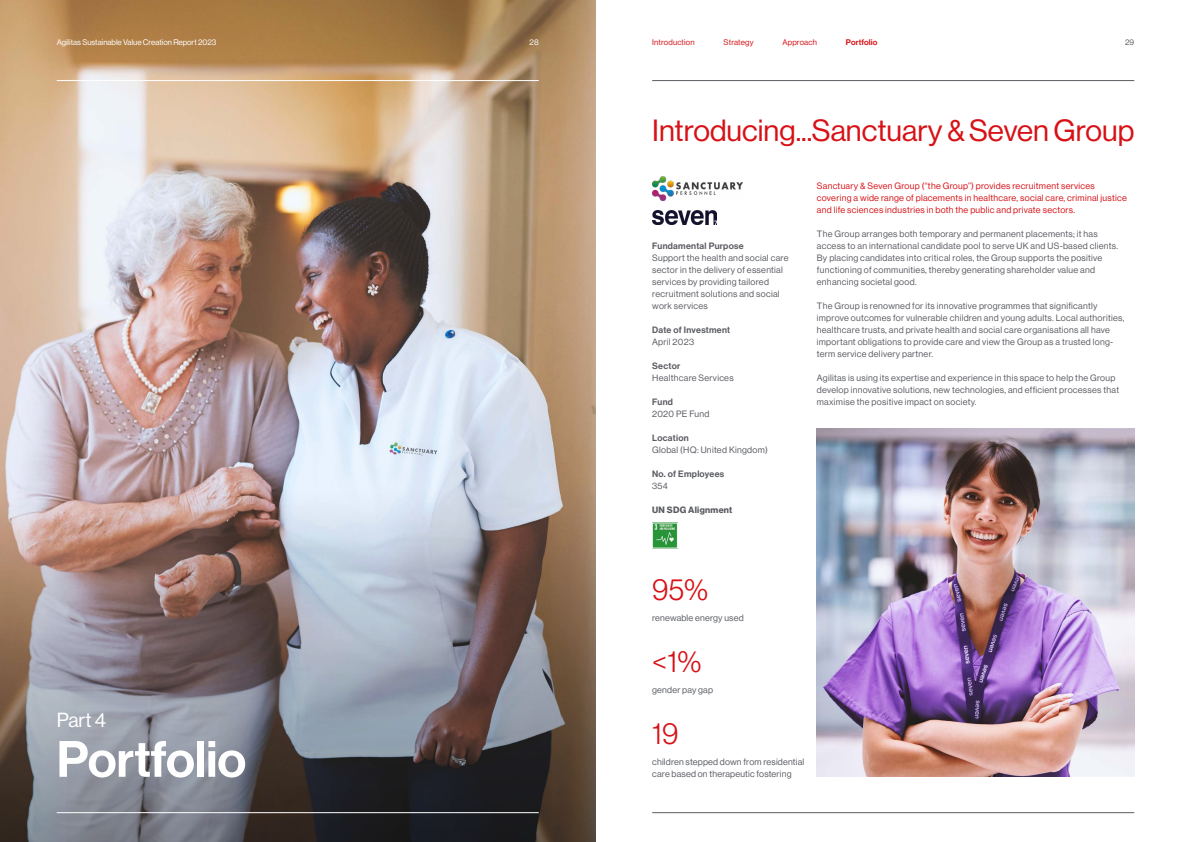
<style>
.page{position:relative;width:1191px;height:842px;background:#fff}
.page>*{position:absolute;margin:0;border:0;box-sizing:border-box;transform-origin:0 0}
.t1{font:50px "Neue Haas Display Mediu";color:#fff}
.t2{font:30px "Neue Haas Display";color:#d71116}
.t3{font:300 30px "Neue Haas Display";color:#d71116}
.t4{font:20px "Neue Haas Display";color:#fff}
.t5{font:9px/12px "Neue Haas Display";letter-spacing:.03em;color:#5a5c62}
.t6{font:9px/12px "Neue Haas Display";letter-spacing:.03em;color:#d71116}
.t7{font:9px "Neue Haas Display Mediu";letter-spacing:.03em;color:#5a5c62}
.t8{font:700 9px "Neue Haas Display";letter-spacing:.03em;color:#5a5c62}
.t9{font:8px "Neue Haas Display";color:#fff}
.t10{font:8px "Neue Haas Display";letter-spacing:.02em;color:#d71116}
.t11{font:8px "Neue Haas Display Mediu";letter-spacing:.02em;color:#d71116}
.t12{font:8px "Neue Haas Display";color:#5a5c62}
</style>
<div class="page">
<img style="left:0;top:0;width:595px;height:489px">
<img style="left:0;top:489px;width:595px;height:353px">
<img style="left:654px;top:525px;width:21px;height:21px">
<img style="left:652px;top:177px;width:90px;height:24px">
<img style="left:652px;top:210px;width:65px;height:14px">
<img style="left:817px;top:429px;width:317px;height:348px">
<hr style="left:652px;top:812px;width:482px;height:1px;background:#5a5c62">
<hr style="left:652px;top:80px;width:482px;height:1px;background:#5a5c62">
<hr style="left:57px;top:812px;width:482px;height:1px;background:#fff">
<hr style="left:57px;top:80px;width:482px;height:1px;background:#fff">
<p class="t9" style="left:57px;top:37px;width:161px">Agilitas Sustainable Value Creation Report 2023</p>
<p class="t9" style="left:529px;top:37px;width:11px">28</p>
<p class="t10" style="left:652px;top:37px;width:44px">Introduction</p>
<p class="t10" style="left:723px;top:37px;width:32px">Strategy</p>
<p class="t10" style="left:782px;top:37px;width:36px">Approach</p>
<p class="t11" style="left:846px;top:37px;width:33px">Portfolio</p>
<p class="t12" style="left:1125px;top:37px;width:11px">29</p>
<h2 class="t2" style="left:652px;top:113px;width:483px">Introducing...Sanctuary &amp; Seven Group</h2>
<p class="t6" style="left:817px;top:180px;width:311px">Sanctuary &amp; Seven Group (“the Group”) provides recruitment services covering a wide range of placements in healthcare, social care, criminal justice and life sciences industries in both the public and private sectors.</p>
<p class="t5" style="left:817px;top:228px;width:303px">The Group arranges both temporary and permanent placements; it has access to an international candidate pool to serve UK and US-based clients.<br>By placing candidates into critical roles, the Group supports the positive functioning of communities, thereby generating shareholder value and enhancing societal good.</p>
<p class="t5" style="left:817px;top:300px;width:309px">The Group is renowned for its innovative programmes that significantly improve outcomes for vulnerable children and young adults. Local authorities, healthcare trusts, and private health and social care organisations all have important obligations to provide care and view the Group as a trusted long&shy;term service delivery partner.</p>
<p class="t5" style="left:817px;top:372px;width:304px">Agilitas is using its expertise and experience in this space to help the Group develop innovative solutions, new technologies, and efficient processes that maximise the positive impact on society.</p>
<p class="t7" style="left:652px;top:240px;width:93px">Fundamental Purpose</p>
<p class="t5" style="left:652px;top:252px;width:138px">Support the health and social care sector in the delivery of essential services by providing tailored recruitment solutions and social work services</p>
<p class="t7" style="left:652px;top:324px;width:79px">Date of Investment</p>
<p class="t5" style="left:652px;top:336px;width:43px">April 2023</p>
<p class="t7" style="left:652px;top:360px;width:30px">Sector</p>
<p class="t5" style="left:652px;top:372px;width:83px">Healthcare Services</p>
<p class="t7" style="left:652px;top:396px;width:22px">Fund</p>
<p class="t5" style="left:652px;top:408px;width:59px">2020 PE Fund</p>
<p class="t7" style="left:652px;top:432px;width:38px">Location</p>
<p class="t5" style="left:652px;top:444px;width:117px">Global (HQ: United Kingdom)</p>
<p class="t7" style="left:652px;top:468px;width:74px">No. of Employees</p>
<p class="t5" style="left:652px;top:480px;width:17px">354</p>
<p class="t8" style="left:652px;top:504px;width:82px">UN SDG Alignment</p>
<h2 class="t3" style="left:652px;top:573px;width:57px">95%</h2>
<p class="t5" style="left:652px;top:612px;width:93px">renewable energy used</p>
<h2 class="t3" style="left:652px;top:645px;width:51px">&lt;1%</h2>
<h3 class="t4" style="left:57px;top:708px;width:51px">Part 4</h3>
<h1 class="t1" style="left:57px;top:730px;width:191px">Portfolio</h1>
<p class="t5" style="left:652px;top:684px;width:62px">gender pay gap</p>
<h2 class="t3" style="left:652px;top:717px;width:28px">19</h2>
<p class="t5" style="left:652px;top:756px;width:154px">children stepped down from residential care based on therapeutic fostering</p>
</div>
